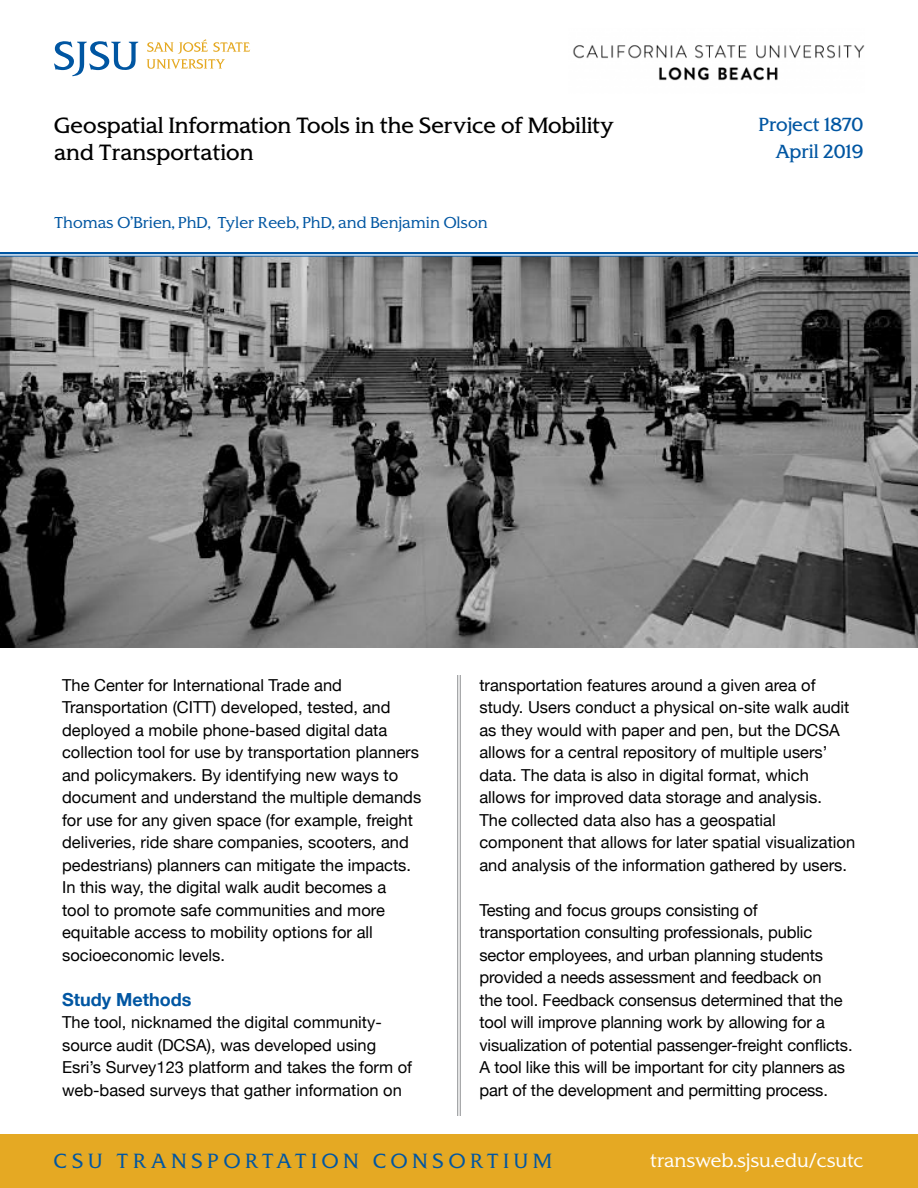
<style>
.page{position:relative;width:918px;height:1188px;background:#fff}
.page>*{position:absolute;margin:0;border:0;box-sizing:border-box;transform-origin:0 0}
.t1{font:21px/27px "SJSU Spartan";color:#000}
.t2{font:300 19.5px "SJSU Spartan";letter-spacing:.25em;color:#0056a2}
.t3{font:300 18px "SJSU Spartan";color:#fff}
.t4{font:18px/27px "SJSU Spartan";color:#0056a2;text-align:right}
.t5{font:700 18px "Helvetica Neue";color:#0056a2}
.t6{font:16.5px/22.5px "Helvetica Neue";color:#000}
.t7{font:300 15px "SJSU Spartan";color:#0056a2}
</style>
<div class="page">
<div style="left:0;top:1134px;width:918px;height:54px;background:#e5a923"></div>
<img style="left:0;top:257px;width:918px;height:391px">
<hr style="left:460px;top:675px;width:1px;height:441px;background:#8a8c8e">
<hr style="left:457px;top:675px;width:1px;height:441px;background:#8a8c8e">
<hr style="left:0;top:252px;width:918px;height:2px;background:#0056a2">
<hr style="left:0;top:256px;width:918px;height:1px;background:#0056a2">
<svg style="left:54px;top:41px;width:84px;height:35px"></svg>
<svg style="left:147px;top:39px;width:103px;height:30px"></svg>
<img style="left:573px;top:45px;width:292px;height:36px">
<p class="t1" style="left:54px;top:112px;width:561px">Geospatial Information Tools in the Service of Mobility and Transportation</p>
<p class="t7" style="left:54px;top:213px;width:435px">Thomas O’Brien, PhD, Tyler Reeb, PhD, and Benjamin Olson</p>
<p class="t4" style="left:759px;top:111px;width:106px">Project 1870<br>April 2019</p>
<p class="t6" style="left:62px;top:675px;width:361px">The Center for International Trade and Transportation (CITT) developed, tested, and deployed a mobile phone-based digital data collection tool for use by transportation planners and policymakers. By identifying new ways to document and understand the multiple demands for use for any given space (for example, freight deliveries, ride share companies, scooters, and pedestrians) planners can mitigate the impacts.<br>In this way, the digital walk audit becomes a<br>tool to promote safe communities and more equitable access to mobility options for all socioeconomic levels.</p>
<p class="t5" style="left:62px;top:985px;width:131px">Study Methods</p>
<p class="t6" style="left:62px;top:1012px;width:351px">The tool, nicknamed the digital community&shy;source audit (DCSA), was developed using Esri’s Survey123 platform and takes the form of web-based surveys that gather information on</p>
<p class="t6" style="left:479px;top:675px;width:377px">transportation features around a given area of study. Users conduct a physical on-site walk audit as they would with paper and pen, but the DCSA allows for a central repository of multiple users’ data. The data is also in digital format, which allows for improved data storage and analysis.<br>The collected data also has a geospatial component that allows for later spatial visualization and analysis of the information gathered by users.</p>
<p class="t6" style="left:479px;top:900px;width:375px">Testing and focus groups consisting of transportation consulting professionals, public sector employees, and urban planning students provided a needs assessment and feedback on<br>the tool. Feedback consensus determined that the tool will improve planning work by allowing for a visualization of potential passenger-freight conflicts.<br>A tool like this will be important for city planners as part of the development and permitting process.</p>
<p class="t2" style="left:54px;top:1148px;width:499px">CSU TRANSPORTATION CONSORTIUM</p>
<p class="t3" style="left:650px;top:1149px;width:215px">transweb.sjsu.edu/csutc</p>
</div>
